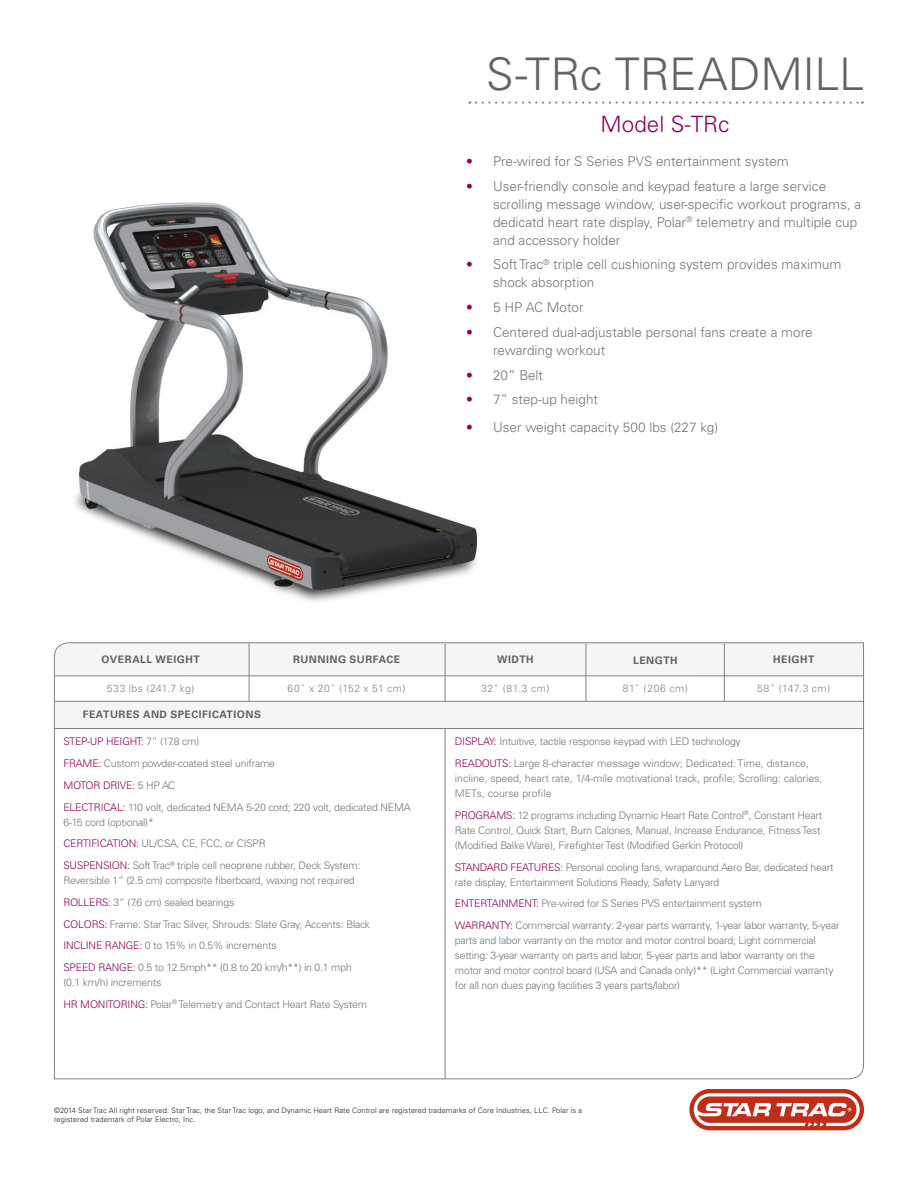
<style>
.page{position:relative;width:918px;height:1188px;background:#fff}
.page>*{position:absolute;margin:0;border:0;box-sizing:border-box;transform-origin:0 0}
.t1{font:300 45px "Univers";letter-spacing:-.005em;color:#636366}
.t2{font:300 22.5px "Univers";color:#8b0159}
.t3{font:300 13.5px/18px "Univers";color:#767575}
.t4{font:300 10.5px/21.8px "Univers";letter-spacing:-.02em;color:#767575}
.t5{font:300 10.5px/15px "Univers";color:#767575}
.t6{font:700 10.35px "Univers";letter-spacing:.05em;color:#636366}
.t7{font:300 10.35px "Univers";letter-spacing:.045em;color:#808285}
.t8{font:300 7.5px/9px "Univers";letter-spacing:.01em;color:#231f20}
.s1{color:#8b0159}
</style>
<div class="page">
<svg style="left:689px;top:1089px;width:175px;height:41px"></svg>
<img style="left:75px;top:202px;width:402px;height:400px">
<svg style="left:476px;top:101px;width:387px;height:3px"></svg>
<svg style="left:54px;top:642px;width:810px;height:438px"></svg>
<hr style="left:445px;top:729px;width:1px;height:350px;background:#808285">
<hr style="left:55px;top:675px;width:808px;height:1px;background:#808285">
<hr style="left:55px;top:728px;width:808px;height:1px;background:#808285">
<hr style="left:55px;top:701px;width:809px;height:1px;background:#808285">
<hr style="left:724px;top:644px;width:1px;height:58px;background:#808285">
<hr style="left:586px;top:644px;width:1px;height:58px;background:#808285">
<hr style="left:445px;top:644px;width:1px;height:58px;background:#808285">
<hr style="left:249px;top:643px;width:1px;height:59px;background:#808285">
<h1 class="t1" style="left:486px;top:47px;width:380px">S-TRc TREADMILL</h1>
<h2 class="t2" style="left:601px;top:111px;width:130px">Model S-TRc</h2>
<p class="t3" style="left:466px;top:152px;width:324px"><span class="s1">•</span> Pre-wired for S Series PVS entertainment system</p>
<p class="t3" style="left:493px;top:177px;width:370px;text-indent:-27px"><span class="s1">•</span> User-friendly console and keypad feature a large service scrolling message window, user-specific workout programs, a dedicatd heart rate display, Polar<sup>®</sup> telemetry and multiple cup and accessory holder</p>
<p class="t3" style="left:493px;top:256px;width:350px;text-indent:-27px"><span class="s1">•</span> Soft Trac<sup>®</sup> triple cell cushioning system provides maximum shock absorption</p>
<p class="t3" style="left:466px;top:298px;width:119px"><span class="s1">•</span> 5 HP AC Motor</p>
<p class="t3" style="left:493px;top:323px;width:321px;text-indent:-27px"><span class="s1">•</span> Centered dual-adjustable personal fans create a more rewarding workout</p>
<p class="t3" style="left:466px;top:366px;width:79px"><span class="s1">•</span> 20” Belt</p>
<p class="t3" style="left:466px;top:391px;width:134px"><span class="s1">•</span> 7” step-up height</p>
<p class="t3" style="left:466px;top:418px;width:254px"><span class="s1">•</span> User weight capacity 500 lbs (227 kg)</p>
<p class="t6" style="left:102px;top:653px;width:100px">OVERALL WEIGHT</p>
<p class="t6" style="left:293px;top:653px;width:109px">RUNNING SURFACE</p>
<p class="t7" style="left:107px;top:682px;width:89px">533 lbs (241.7 kg)</p>
<p class="t7" style="left:288px;top:682px;width:120px">60˝ x 20˝ (152 x 51 cm)</p>
<p class="t7" style="left:481px;top:682px;width:70px">32˝ (81.3 cm)</p>
<p class="t6" style="left:497px;top:653px;width:38px">WIDTH</p>
<p class="t6" style="left:633px;top:654px;width:46px">LENGTH</p>
<p class="t6" style="left:773px;top:653px;width:43px">HEIGHT</p>
<p class="t7" style="left:623px;top:682px;width:66px">81˝ (206 cm)</p>
<p class="t7" style="left:757px;top:682px;width:75px">58˝ (147.3 cm)</p>
<p class="t6" style="left:83px;top:708px;width:180px">FEATURES AND SPECIFICATIONS</p>
<p class="t4" style="left:63px;top:731px;width:349px"><span class="s1">STEP-UP HEIGHT:</span> 7” (17.8 cm)<br><span class="s1">FRAME:</span> Custom powder-coated steel uniframe<br><span class="s1">MOTOR DRIVE:</span> 5 HP AC<br><span class="s1">ELECTRICAL:</span> 110 volt, dedicated NEMA 5-20 cord; 220 volt, dedicated NEMA</p>
<p class="t4" style="left:63px;top:811px;width:299px">6-15 cord (optional)*<br><span class="s1">CERTIFICATION:</span> UL/CSA, CE, FCC, or CISPR<br><span class="s1">SUSPENSION:</span> Soft Trac<sup>®</sup> triple cell neoprene rubber, Deck System:</p>
<p class="t4" style="left:63px;top:870px;width:308px">Reversible 1” (2.5 cm) composite fiberboard, waxing not required <span class="s1">ROLLERS:</span> 3” (7.6 cm) sealed bearings<br><span class="s1">COLORS:</span> Frame: Star Trac Silver, Shrouds: Slate Gray, Accents: Black <span class="s1">INCLINE RANGE:</span> 0 to 15% in 0.5% increments<br><span class="s1">SPEED RANGE:</span> 0.5 to 12.5mph** (0.8 to 20 km/h**) in 0.1 mph</p>
<p class="t4" style="left:63px;top:972px;width:305px">(0.1 km/h) increments<br><span class="s1">HR MONITORING:</span> Polar<sup>®</sup> Telemetry and Contact Heart Rate System</p>
<p class="t4" style="left:455px;top:731px;width:356px"><span class="s1">DISPLAY:</span> Intuitive, tactile response keypad with LED technology<br><span class="s1">READOUTS:</span> Large 8-character message window; Dedicated: Time, distance,</p>
<p class="t5" style="left:455px;top:771px;width:369px">incline, speed, heart rate, 1/4-mile motivational track, profile; Scrolling: calories,<br>METs, course profile</p>
<p class="t4" style="left:455px;top:808px;width:369px;line-height:15px"><span class="s1">PROGRAMS:</span> 12 programs including Dynamic Heart Rate Control<sup>®</sup>, Constant Heart<br>Rate Control, Quick Start, Burn Calories, Manual, Increase Endurance, Fitness Test (Modified Balke Ware), Firefighter Test (Modified Gerkin Protocol)</p>
<p class="t4" style="left:455px;top:859px;width:380px;line-height:15px"><span class="s1">STANDARD FEATURES:</span> Personal cooling fans, wraparound Aero Bar, dedicated heart rate display, Entertainment Solutions Ready, Safety Lanyard</p>
<p class="t4" style="left:455px;top:893px;width:386px"><span class="s1">ENTERTAINMENT:</span> Pre-wired for S Series PVS entertainment system<br><span class="s1">WARRANTY:</span> Commercial warranty: 2-year parts warranty, 1-year labor warranty, 5-year</p>
<p class="t4" style="left:455px;top:933px;width:380px;line-height:15px">parts and labor warranty on the motor and motor control board; Light commercial setting: 3-year warranty on parts and labor, 5-year parts and labor warranty on the motor and motor control board (USA and Canada only)** (Light Commercial warranty for all non dues paying facilities 3 years parts/labor)</p>
<p class="t8" style="left:54px;top:1106px;width:530px">©2014 Star Trac All right reserved. Star Trac, the Star Trac logo, and Dynamic Heart Rate Control are registered trademarks of Core Industries, LLC. Polar is a registered trademark of Polar Electro, Inc.</p>
</div>
